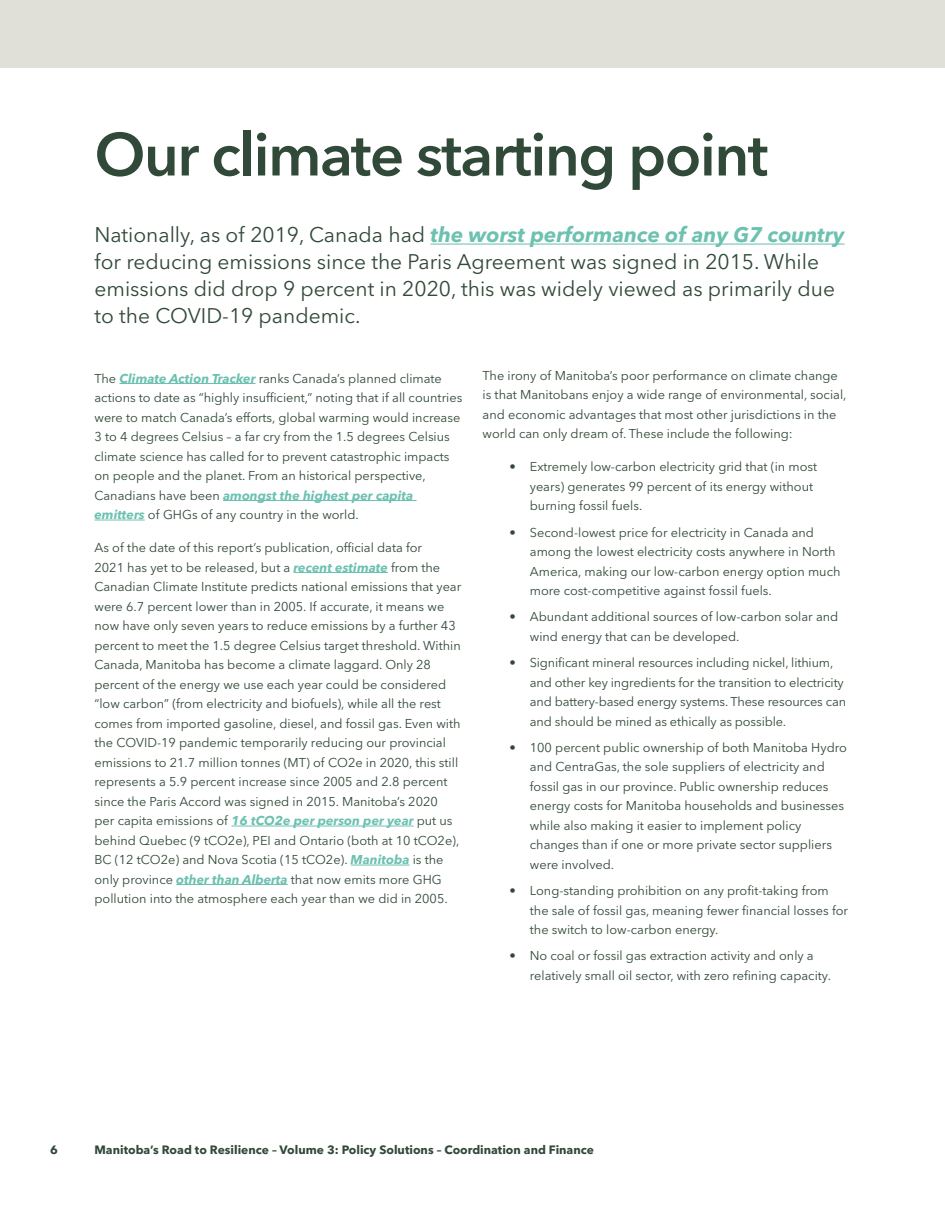
<style>
.page{position:relative;width:945px;height:1215px;background:#fff}
.page>*{position:absolute;margin:0;border:0;box-sizing:border-box;transform-origin:0 0}
.Heading{font:600 60px "Avenir Next LT Pro";letter-spacing:-.025em;color:#314938}
.Intro_Text{font:21px/27px "Avenir Next LT Pro";color:#314938}
.t1{font:12.75px/19.5px "Avenir Next LT Pro";color:#314938}
.t2{font:700 12px "Avenir Next LT Pro";color:#314938}
.s1{font-family:"Avenir Next LTW02";font-weight:700;font-style:italic;color:#6cc1b1}
</style>
<div class="page">
<hr style="left:431px;top:244px;width:414px;height:1px;background:#6cc1b1">
<hr style="left:119px;top:383px;width:137px;height:1px;background:#6cc1b1">
<hr style="left:223px;top:500px;width:194px;height:1px;background:#6cc1b1">
<hr style="left:94px;top:520px;width:51px;height:1px;background:#6cc1b1">
<hr style="left:294px;top:572px;width:94px;height:1px;background:#6cc1b1">
<hr style="left:232px;top:826px;width:182px;height:1px;background:#6cc1b1">
<hr style="left:351px;top:865px;width:59px;height:1px;background:#6cc1b1">
<hr style="left:176px;top:884px;width:112px;height:1px;background:#6cc1b1">
<div style="left:0;top:0;width:945px;height:68px;background:#e1e0d8"></div>
<p class="Heading" style="left:94px;top:118px;width:675px">Our climate starting point</p>
<p class="Intro_Text" style="left:94px;top:222px;width:752px">Nationally, as of 2019, Canada had <span class="s1">the worst performance of any G7 country </span>for reducing emissions since the Paris Agreement was signed in 2015. While emissions did drop 9 percent in 2020, this was widely viewed as primarily due to the COVID-19 pandemic.</p>
<p class="t1" style="left:94px;top:368px;width:369px">The <span class="s1">Climate Action Tracker</span> ranks Canada’s planned climate actions to date as “highly insufficient,” noting that if all countries were to match Canada’s efforts, global warming would increase 3 to 4 degrees Celsius – a far cry from the 1.5 degrees Celsius climate science has called for to prevent catastrophic impacts on people and the planet. From an historical perspective, Canadians have been <span class="s1">amongst the highest per capita emitters</span> of GHGs of any country in the world.</p>
<p class="t1" style="left:94px;top:538px;width:368px">As of the date of this report’s publication, official data for<br>2021 has yet to be released, but a <span class="s1">recent estimate</span> from the Canadian Climate Institute predicts national emissions that year were 6.7 percent lower than in 2005. If accurate, it means we now have only seven years to reduce emissions by a further 43 percent to meet the 1.5 degree Celsius target threshold. Within Canada, Manitoba has become a climate laggard. Only 28 percent of the energy we use each year could be considered “low carbon” (from electricity and biofuels), while all the rest comes from imported gasoline, diesel, and fossil gas. Even with the COVID-19 pandemic temporarily reducing our provincial emissions to 21.7 million tonnes (MT) of CO2e in 2020, this still represents a 5.9 percent increase since 2005 and 2.8 percent since the Paris Accord was signed in 2015. Manitoba’s 2020<br>per capita emissions of <span class="s1">16 tCO2e per person per year</span> put us behind Quebec (9 tCO2e), PEI and Ontario (both at 10 tCO2e), BC (12 tCO2e) and Nova Scotia (15 tCO2e). <span class="s1">Manitoba</span> is the only province <span class="s1">other than Alberta</span> that now emits more GHG pollution into the atmosphere each year than we did in 2005.</p>
<p class="t1" style="left:483px;top:366px;width:365px">The irony of Manitoba’s poor performance on climate change is that Manitobans enjoy a wide range of environmental, social, and economic advantages that most other jurisdictions in the world can only dream of. These include the following:</p>
<p class="t1" style="left:530px;top:457px;width:289px;text-indent:-20px">• Extremely low-carbon electricity grid that (in most years) generates 99 percent of its energy without burning fossil fuels.</p>
<p class="t1" style="left:530px;top:522px;width:312px;text-indent:-20px">• Second-lowest price for electricity in Canada and among the lowest electricity costs anywhere in North America, making our low-carbon energy option much more cost-competitive against fossil fuels.</p>
<p class="t1" style="left:530px;top:607px;width:310px;text-indent:-20px">• Abundant additional sources of low-carbon solar and wind energy that can be developed.</p>
<p class="t1" style="left:530px;top:653px;width:318px;text-indent:-20px">• Significant mineral resources including nickel, lithium, and other key ingredients for the transition to electricity and battery-based energy systems. These resources can and should be mined as ethically as possible.</p>
<p class="t1" style="left:530px;top:738px;width:319px;text-indent:-20px">• 100 percent public ownership of both Manitoba Hydro and CentraGas, the sole suppliers of electricity and fossil gas in our province. Public ownership reduces energy costs for Manitoba households and businesses while also making it easier to implement policy changes than if one or more private sector suppliers were involved.</p>
<p class="t1" style="left:530px;top:881px;width:320px;text-indent:-20px">• Long-standing prohibition on any profit-taking from the sale of fossil gas, meaning fewer financial losses for the switch to low-carbon energy.</p>
<p class="t1" style="left:530px;top:946px;width:303px;text-indent:-20px">• No coal or fossil gas extraction activity and only a relatively small oil sector, with zero refining capacity.</p>
<p class="t2" style="left:50px;top:1143px;width:9px">6</p>
<p class="t2" style="left:94px;top:1143px;width:501px">Manitoba’s Road to Resilience – Volume 3: Policy Solutions – Coordination and Finance</p>
</div>
